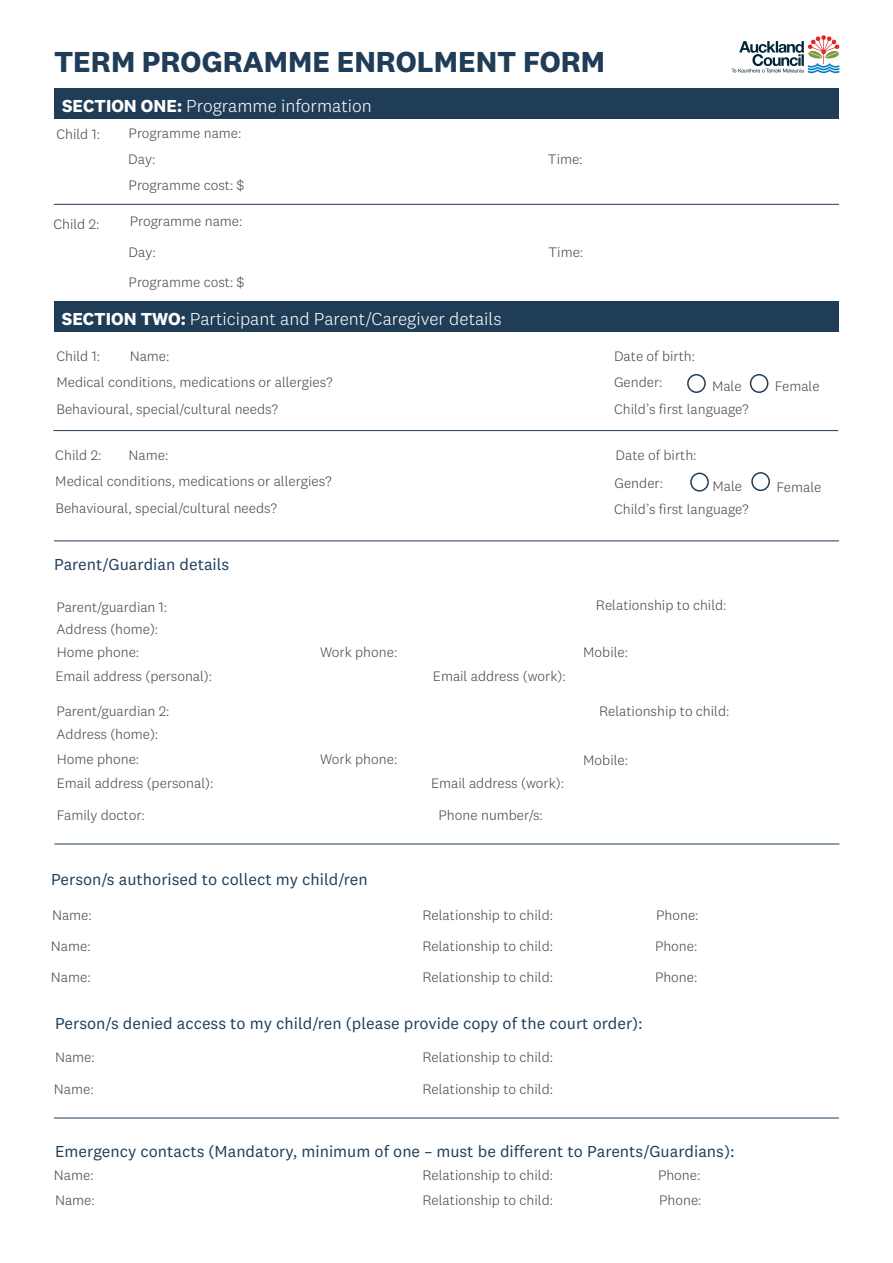
<style>
.page{position:relative;width:893px;height:1263px;background:#fff}
.page>*{position:absolute;margin:0;border:0;box-sizing:border-box;transform-origin:0 0}
.t1{font:700 30px "National 2";color:#203d58}
.t2{font:300 18px "National 2";color:#fff}
.t3{font:16.5px "National 2";color:#203d58}
.t4{font:300 14.25px "National 2";color:#48484a}
.s1{font-weight:700}
</style>
<div class="page">
<div style="left:54px;top:88px;width:785px;height:31px;background:#203d58"></div>
<div style="left:54px;top:301px;width:785px;height:31px;background:#203d58"></div>
<hr style="left:54px;top:541px;width:785px;height:1px;background:#203d58">
<hr style="left:54px;top:204px;width:785px;height:1px;background:#203d58">
<hr style="left:53px;top:430px;width:785px;height:1px;background:#203d58">
<hr style="left:54px;top:844px;width:785px;height:1px;background:#203d58">
<div style="left:687px;top:374px;width:19px;height:19px;border:2px solid #203d58;border-radius:50%"></div>
<div style="left:750px;top:374px;width:18px;height:19px;border:2px solid #203d58;border-radius:50%"></div>
<div style="left:751px;top:472px;width:19px;height:19px;border:2px solid #203d58;border-radius:50%"></div>
<div style="left:690px;top:473px;width:19px;height:19px;border:2px solid #203d58;border-radius:50%"></div>
<svg style="left:732px;top:35px;width:108px;height:38px"></svg>
<hr style="left:54px;top:1118px;width:785px;height:1px;background:#203d58">
<p class="t1" style="left:54px;top:43px;width:553px">TERM PROGRAMME ENROLMENT FORM</p>
<p class="t2" style="left:62px;top:95px;width:311px"><span class="s1">SECTION ONE:</span> Programme information</p>
<p class="t4" style="left:56px;top:126px;width:45px">Child 1:</p>
<p class="t4" style="left:129px;top:125px;width:114px">Programme name:</p>
<p class="t4" style="left:129px;top:177px;width:117px">Programme cost: $</p>
<p class="t4" style="left:128px;top:151px;width:29px">Day:</p>
<p class="t4" style="left:548px;top:151px;width:36px">Time:</p>
<p class="t4" style="left:53px;top:216px;width:48px">Child 2:</p>
<p class="t4" style="left:130px;top:213px;width:114px">Programme name:</p>
<p class="t4" style="left:129px;top:244px;width:29px">Day:</p>
<p class="t4" style="left:549px;top:244px;width:36px">Time:</p>
<p class="t4" style="left:129px;top:274px;width:117px">Programme cost: $</p>
<p class="t2" style="left:62px;top:309px;width:441px"><span class="s1">SECTION TWO:</span> Participant and Parent/Caregiver details</p>
<p class="t4" style="left:614px;top:348px;width:83px">Date of birth:</p>
<p class="t4" style="left:614px;top:374px;width:50px">Gender:</p>
<p class="t4" style="left:712px;top:378px;width:31px">Male</p>
<p class="t4" style="left:775px;top:378px;width:46px">Female</p>
<p class="t4" style="left:56px;top:348px;width:45px">Child 1:</p>
<p class="t4" style="left:130px;top:348px;width:41px">Name:</p>
<p class="t4" style="left:56px;top:374px;width:278px">Medical conditions, medications or allergies?</p>
<p class="t4" style="left:57px;top:401px;width:223px">Behavioural, special/cultural needs?</p>
<p class="t4" style="left:614px;top:401px;width:136px">Child’s first language?</p>
<p class="t4" style="left:616px;top:447px;width:83px">Date of birth:</p>
<p class="t4" style="left:614px;top:475px;width:50px">Gender:</p>
<p class="t4" style="left:712px;top:478px;width:31px">Male</p>
<p class="t4" style="left:777px;top:479px;width:46px">Female</p>
<p class="t4" style="left:55px;top:447px;width:48px">Child 2:</p>
<p class="t4" style="left:129px;top:447px;width:41px">Name:</p>
<p class="t4" style="left:55px;top:473px;width:278px">Medical conditions, medications or allergies?</p>
<p class="t4" style="left:56px;top:500px;width:223px">Behavioural, special/cultural needs?</p>
<p class="t4" style="left:614px;top:501px;width:136px">Child’s first language?</p>
<p class="t3" style="left:54px;top:555px;width:177px">Parent/Guardian details</p>
<p class="t4" style="left:56px;top:599px;width:112px">Parent/guardian 1:</p>
<p class="t4" style="left:596px;top:596px;width:132px">Relationship to child:</p>
<p class="t4" style="left:57px;top:644px;width:84px">Home phone:</p>
<p class="t4" style="left:320px;top:644px;width:79px">Work phone:</p>
<p class="t4" style="left:583px;top:644px;width:46px">Mobile:</p>
<p class="t4" style="left:57px;top:621px;width:103px">Address (home):</p>
<p class="t4" style="left:56px;top:668px;width:158px">Email address (personal):</p>
<p class="t4" style="left:433px;top:668px;width:134px">Email address (work):</p>
<p class="t4" style="left:56px;top:703px;width:115px">Parent/guardian 2:</p>
<p class="t4" style="left:599px;top:703px;width:132px">Relationship to child:</p>
<p class="t4" style="left:57px;top:750px;width:84px">Home phone:</p>
<p class="t4" style="left:320px;top:750px;width:79px">Work phone:</p>
<p class="t4" style="left:583px;top:752px;width:46px">Mobile:</p>
<p class="t4" style="left:57px;top:775px;width:158px">Email address (personal):</p>
<p class="t4" style="left:431px;top:775px;width:134px">Email address (work):</p>
<p class="t4" style="left:57px;top:726px;width:103px">Address (home):</p>
<p class="t4" style="left:57px;top:807px;width:90px">Family doctor:</p>
<p class="t4" style="left:439px;top:807px;width:106px">Phone number/s:</p>
<p class="t3" style="left:51px;top:870px;width:318px">Person/s authorised to collect my child/ren</p>
<p class="t4" style="left:52px;top:907px;width:41px">Name:</p>
<p class="t4" style="left:422px;top:907px;width:132px">Relationship to child:</p>
<p class="t4" style="left:656px;top:907px;width:44px">Phone:</p>
<p class="t4" style="left:51px;top:937px;width:41px">Name:</p>
<p class="t4" style="left:422px;top:937px;width:132px">Relationship to child:</p>
<p class="t4" style="left:655px;top:937px;width:44px">Phone:</p>
<p class="t4" style="left:51px;top:969px;width:41px">Name:</p>
<p class="t4" style="left:422px;top:969px;width:132px">Relationship to child:</p>
<p class="t4" style="left:655px;top:969px;width:44px">Phone:</p>
<p class="t3" style="left:55px;top:1013px;width:589px">Person/s denied access to my child/ren (please provide copy of the court order):</p>
<p class="t4" style="left:55px;top:1049px;width:41px">Name:</p>
<p class="t4" style="left:422px;top:1049px;width:132px">Relationship to child:</p>
<p class="t4" style="left:54px;top:1081px;width:41px">Name:</p>
<p class="t4" style="left:422px;top:1081px;width:132px">Relationship to child:</p>
<p class="t3" style="left:55px;top:1142px;width:681px">Emergency contacts (Mandatory, minimum of one – must be different to Parents/Guardians):</p>
<p class="t4" style="left:54px;top:1167px;width:41px">Name:</p>
<p class="t4" style="left:422px;top:1167px;width:132px">Relationship to child:</p>
<p class="t4" style="left:658px;top:1167px;width:44px">Phone:</p>
<p class="t4" style="left:55px;top:1192px;width:41px">Name:</p>
<p class="t4" style="left:422px;top:1192px;width:132px">Relationship to child:</p>
<p class="t4" style="left:659px;top:1192px;width:44px">Phone:</p>
</div>
